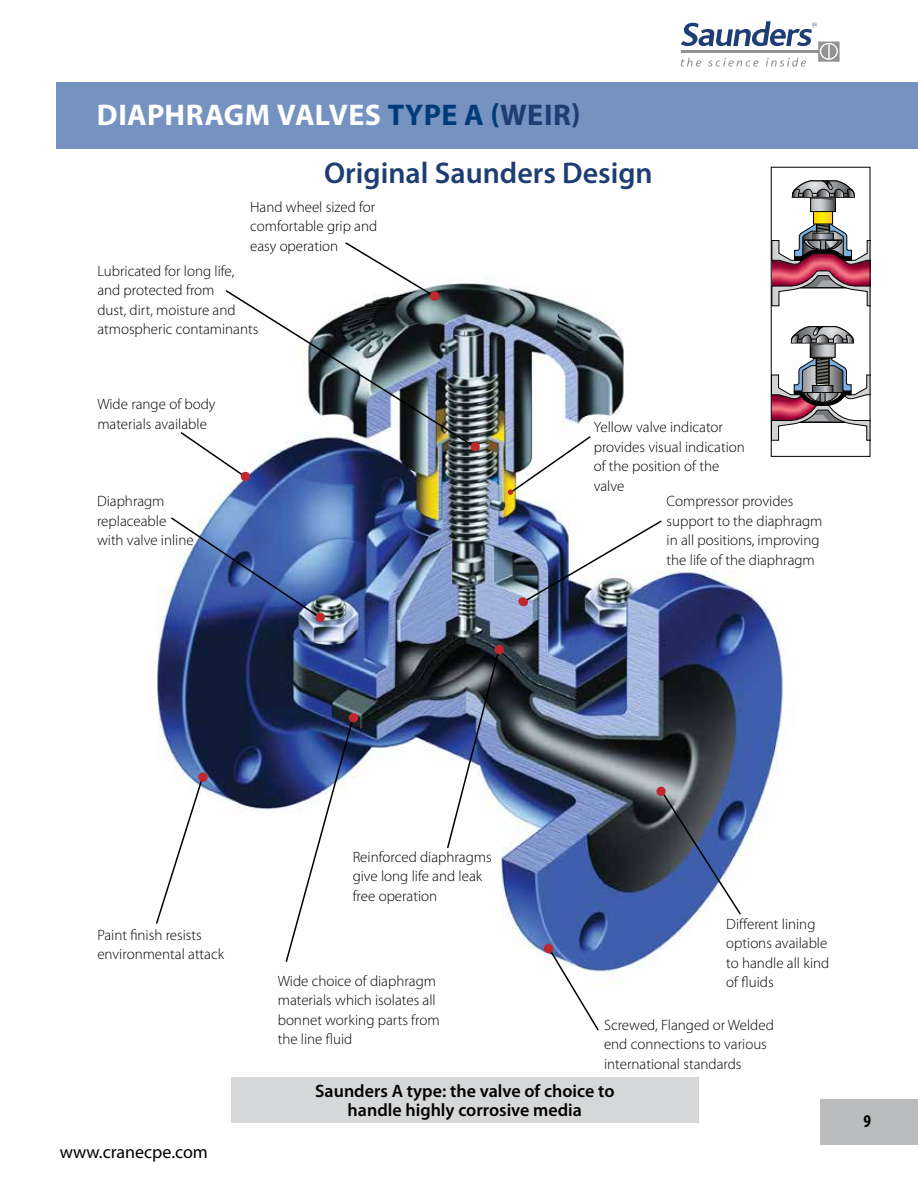
<style>
.page{position:relative;width:918px;height:1188px;background:#fff}
.page>*{position:absolute;margin:0;border:0;box-sizing:border-box;transform-origin:0 0}
.t1{font:700 30px "Myriad Pro";letter-spacing:.015em;color:#fff}
.t2{font:600 30px "Myriad Pro";color:#1e3d73}
.t3{font:600 18px/19.5px "Myriad Pro";color:#000;text-align:center}
.t4{font:18px "Myriad";color:#000}
.t5{font:700 condensed 18px "Myriad Pro";color:#000}
.t6{font:300 15px/19.5px "Myriad Pro";color:#000}
.s1{color:#003b78}
.s2{color:#1e3d73}
</style>
<div class="page">
<div style="left:821px;top:1100px;width:97px;height:45px;background:#babcbe"></div>
<svg style="left:681px;top:21px;width:159px;height:46px"></svg>
<div style="left:57px;top:83px;width:861px;height:66px;background:#7592c1"></div>
<img style="left:158px;top:242px;width:629px;height:742px">
<div style="left:231px;top:1077px;width:468px;height:46px;background:#d5d7d8"></div>
<svg style="left:507px;top:435px;width:85px;height:60px"></svg>
<img style="left:179px;top:242px;width:301px;height:240px">
<svg style="left:169px;top:516px;width:156px;height:106px;background:#5d78b1"></svg>
<img style="left:518px;top:519px;width:145px;height:88px">
<svg style="left:284px;top:716px;width:71px;height:248px"></svg>
<div style="left:349px;top:713px;width:9px;height:10px;background:#c1272d;border-radius:50%"></div>
<svg style="left:156px;top:776px;width:48px;height:149px"></svg>
<div style="left:198px;top:772px;width:10px;height:10px;background:#c1272d;border-radius:50%"></div>
<img style="left:446px;top:648px;width:55px;height:202px">
<svg style="left:494px;top:645px;width:10px;height:10px"></svg>
<img style="left:656px;top:786px;width:86px;height:130px">
<svg style="left:543px;top:943px;width:57px;height:88px"></svg>
<svg style="left:812px;top:347px;width:21px;height:8px"></svg>
<div style="left:810px;top:342px;width:25px;height:16px;border:1px solid #000"></div>
<svg style="left:773px;top:355px;width:95px;height:89px"></svg>
<svg style="left:773px;top:180px;width:95px;height:128px"></svg>
<svg style="left:790px;top:326px;width:64px;height:21px"></svg>
<svg style="left:820px;top:240px;width:6px;height:10px"></svg>
<svg style="left:820px;top:393px;width:5px;height:9px"></svg>
<h1 class="t1" style="left:97px;top:96px;width:485px">DIAPHRAGM VALVES <span class="s1">TYPE A (</span><span class="s2">WEIR)</span></h1>
<h1 class="t2" style="left:324px;top:154px;width:330px">Original Saunders Design</h1>
<p class="t6" style="left:250px;top:197px;width:129px">Hand wheel sized for comfortable grip and easy operation</p>
<p class="t6" style="left:97px;top:261px;width:163px">Lubricated for long life, and protected from<br>dust, dirt, moisture and atmospheric contaminants</p>
<p class="t6" style="left:97px;top:394px;width:120px">Wide range of body materials available</p>
<p class="t6" style="left:97px;top:491px;width:98px">Diaphragm replaceable with valve inline</p>
<p class="t6" style="left:594px;top:417px;width:153px">Yellow valve indicator provides visual indication of the position of the valve</p>
<p class="t6" style="left:667px;top:491px;width:157px">Compressor provides support to the diaphragm in all positions, improving the life of the diaphragm</p>
<p class="t6" style="left:97px;top:925px;width:128px">Paint finish resists environmental attack</p>
<p class="t4" style="left:60px;top:1143px;width:149px">www.cranecpe.com</p>
<p class="t6" style="left:353px;top:847px;width:141px">Reinforced diaphragms give long life and leak free operation</p>
<p class="t6" style="left:726px;top:914px;width:105px">Different lining options available to handle all kind</p>
<p class="t6" style="left:278px;top:971px;width:160px">Wide choice of diaphragm</p>
<p class="t6" style="left:726px;top:972px;width:49px">of fluids</p>
<p class="t6" style="left:278px;top:990px;width:163px">materials which isolates all bonnet working parts from the line fluid</p>
<p class="t6" style="left:604px;top:1015px;width:171px">Screwed, Flanged or Welded end connections to various international standards</p>
<p class="t3" style="left:315px;top:1081px;width:301px">Saunders A type: the valve of choice to handle highly corrosive media</p>
<p class="t5" style="left:864px;top:1110px;width:9px">9</p>
</div>
